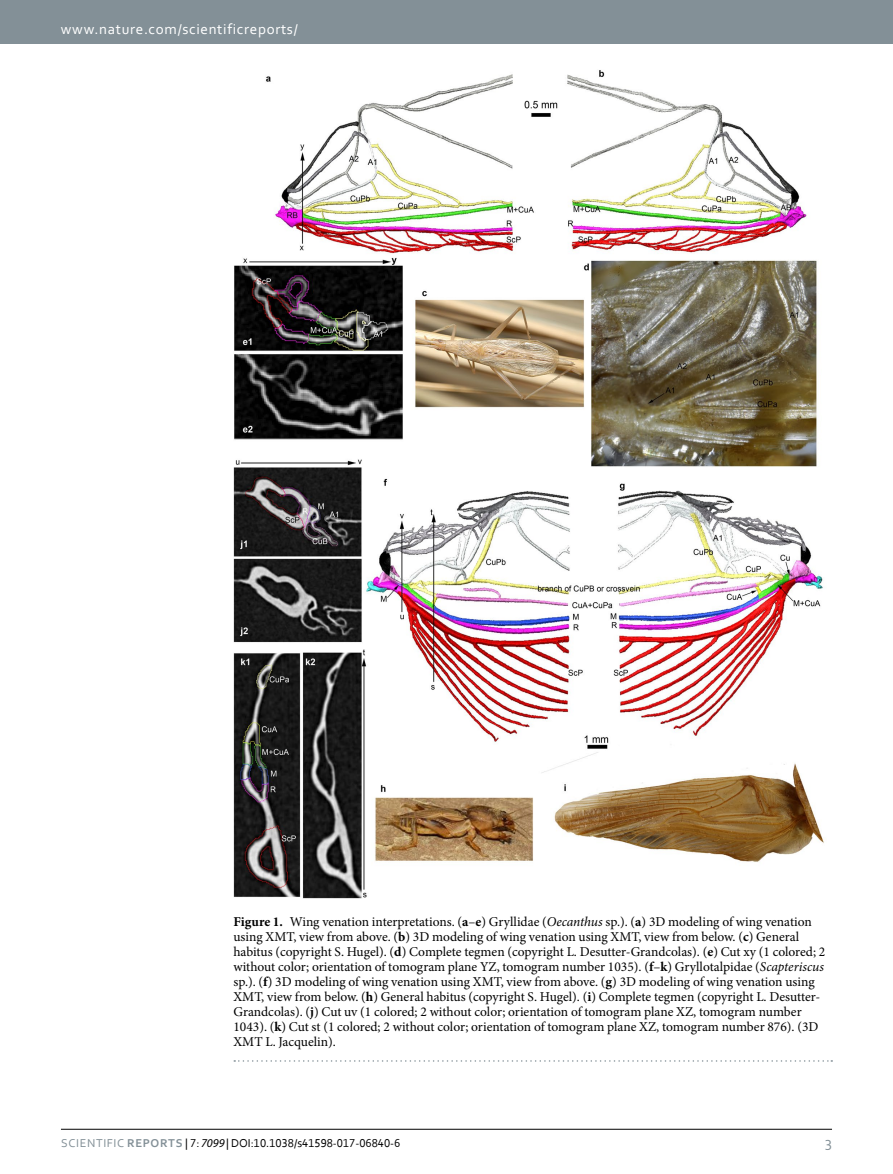
<style>
.page{position:relative;width:893px;height:1174px;background:#fff}
.page>*{position:absolute;margin:0;border:0;box-sizing:border-box;transform-origin:0 0}
.t1{font:15px "Corbel 2";letter-spacing:.045em;color:#fff}
.t2{font:15px "Corbel 2";color:#839097}
.t3{font:13.5px/15px "Minion Pro";color:#000}
.t4{font:12px "Corbel";color:#000}
.s1{font-weight:700}
.s2{font-style:italic}
.s3{font-family:"Corbel 2";color:#839097}
.s4{font-family:"Corbel Bold 2";color:#839097}
.s5{font-family:"Myriad Pro";font-style:italic}
</style>
<div class="page">
<div style="left:0;top:0;width:893px;height:43px;background:#839097"></div>
<hr style="left:61px;top:1129px;width:771px;height:1px;background:#000">
<img style="left:233px;top:70px;width:591px;height:828px">
<svg style="left:234px;top:1060px;width:598px;height:1px"></svg>
<p class="t1" style="left:61px;top:19px;width:238px">www.nature.com/scientificreports/</p>
<p class="t3" style="left:233px;top:914px;width:593px"><span class="s1">Figure 1.</span> Wing venation interpretations. (<span class="s1">a</span>–<span class="s1">e</span>) Gryllidae (<span class="s2">Oecanthus</span> sp.). (<span class="s1">a</span>) 3D modeling of wing venation using XMT, view from above. (<span class="s1">b</span>) 3D modeling of wing venation using XMT, view from below. (<span class="s1">c</span>) General habitus (copyright S. Hugel). (<span class="s1">d</span>) Complete tegmen (copyright L. Desutter-Grandcolas). (<span class="s1">e</span>) Cut xy (1 colored; 2 without color; orientation of tomogram plane YZ, tomogram number 1035). (<span class="s1">f</span>–<span class="s1">k</span>) Gryllotalpidae (<span class="s2">Scapteriscus </span>sp.). (<span class="s1">f</span>) 3D modeling of wing venation using XMT, view from above. (<span class="s1">g</span>) 3D modeling of wing venation using XMT, view from below. (<span class="s1">h</span>) General habitus (copyright S. Hugel). (<span class="s1">i</span>) Complete tegmen (copyright L. Desutter-Grandcolas). (<span class="s1">j</span>) Cut uv (1 colored; 2 without color; orientation of tomogram plane XZ, tomogram number 1043). (<span class="s1">k</span>) Cut st (1 colored; 2 without color; orientation of tomogram plane XZ, tomogram number 876). (3D XMT L. Jacquelin).</p>
<p class="t4" style="left:61px;top:1135px;width:341px"><span class="s3">Scientific</span> <span class="s4">REPORTS</span> | 7: <span class="s5">7099</span> | DOI:10.1038/s41598-017-06840-6</p>
<p class="t2" style="left:825px;top:1132px;width:8px">3</p>
</div>
